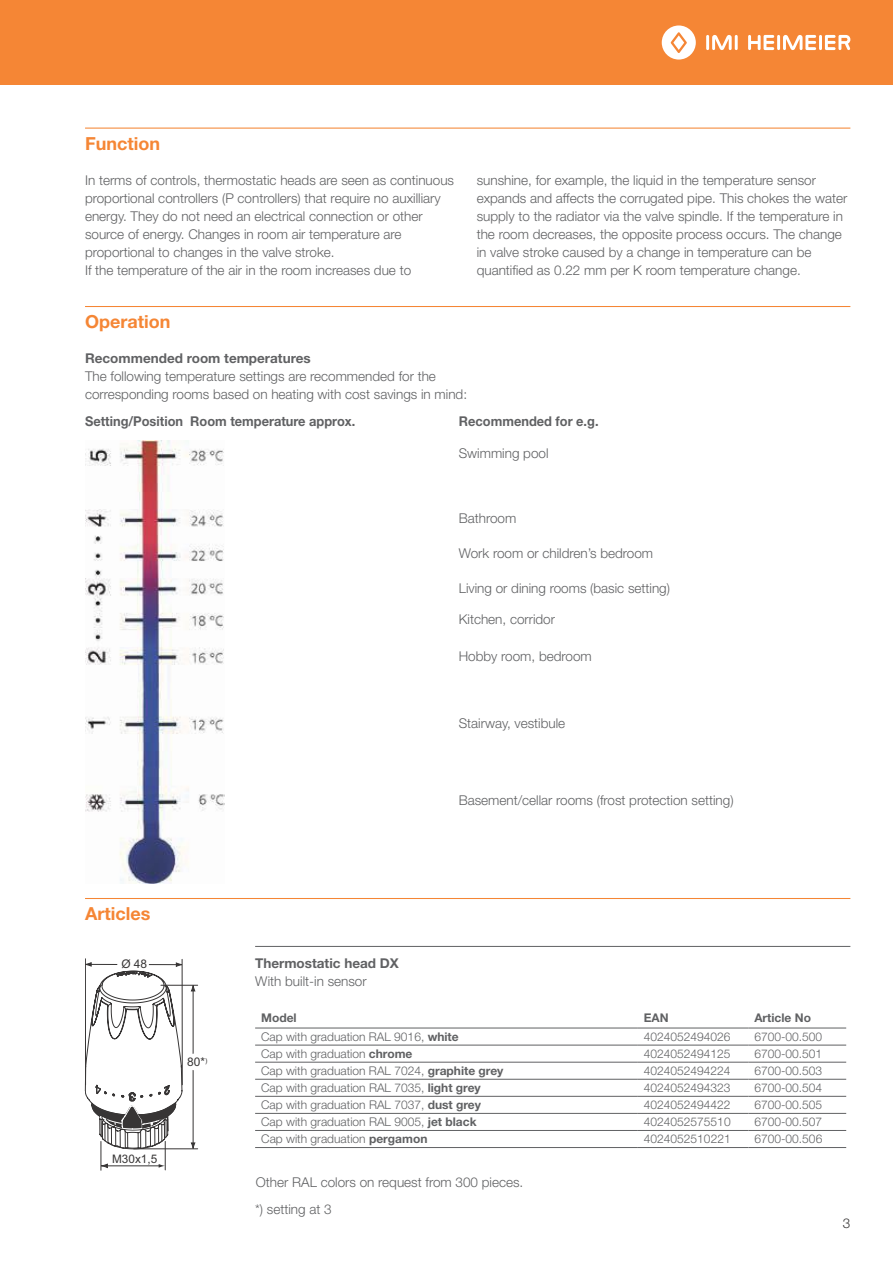
<style>
.page{position:relative;width:893px;height:1263px;background:#fff}
.page>*{position:absolute;margin:0;border:0;box-sizing:border-box;transform-origin:0 0}
.t1{font:700 18px "Helvetica Neue LT Std";color:#f58635}
.t2{font:300 13.5px/18px "Helvetica Neue LT Std";color:#606163}
.t3{font:700 13.5px "Helvetica Neue LT Std";color:#606163;scale:.95 1}
.t4{font:700 13.5px "Helvetica Neue LT Std";color:#606163}
.t5{font:300 13.5px "Helvetica Neue LT Std";color:#373535}
.t6{font:300 12px "Helvetica Neue LT Std";color:#606163}
.t7{font:700 12px "Helvetica Neue LT Std";color:#606163}
.t8{font:12px "Arial";color:#373535}
.t9{font:11.7px "Arial";color:#373535}
.s1{font-weight:700}
</style>
<div class="page">
<div style="left:0;top:0;width:893px;height:85px;background:#f58635"></div>
<hr style="left:706px;top:35px;width:3px;height:15px;background:#fff">
<hr style="left:735px;top:35px;width:3px;height:15px;background:#fff">
<svg style="left:712px;top:35px;width:20px;height:15px"></svg>
<svg style="left:662px;top:25px;width:34px;height:35px"></svg>
<hr style="left:777px;top:35px;width:3px;height:15px;background:#fff">
<svg style="left:748px;top:35px;width:26px;height:15px"></svg>
<hr style="left:819px;top:35px;width:3px;height:15px;background:#fff">
<svg style="left:783px;top:35px;width:33px;height:15px"></svg>
<svg style="left:825px;top:35px;width:25px;height:15px"></svg>
<hr style="left:85px;top:128px;width:765px;height:1px;background:#f58635">
<hr style="left:85px;top:306px;width:765px;height:1px;background:#f58635">
<hr style="left:85px;top:898px;width:765px;height:1px;background:#f58635">
<hr style="left:255px;top:946px;width:595px;height:1px;background:#606163">
<hr style="left:255px;top:1028px;width:383px;height:1px;background:#606163">
<hr style="left:638px;top:1028px;width:110px;height:1px;background:#606163">
<hr style="left:748px;top:1028px;width:98px;height:1px;background:#606163">
<hr style="left:255px;top:1045px;width:383px;height:1px;background:#606163">
<hr style="left:638px;top:1045px;width:110px;height:1px;background:#606163">
<hr style="left:748px;top:1045px;width:98px;height:1px;background:#606163">
<hr style="left:255px;top:1062px;width:383px;height:1px;background:#606163">
<hr style="left:638px;top:1062px;width:110px;height:1px;background:#606163">
<hr style="left:748px;top:1062px;width:98px;height:1px;background:#606163">
<hr style="left:255px;top:1079px;width:383px;height:1px;background:#606163">
<hr style="left:638px;top:1079px;width:110px;height:1px;background:#606163">
<hr style="left:748px;top:1079px;width:98px;height:1px;background:#606163">
<hr style="left:255px;top:1096px;width:383px;height:1px;background:#606163">
<hr style="left:638px;top:1096px;width:110px;height:1px;background:#606163">
<hr style="left:748px;top:1096px;width:98px;height:1px;background:#606163">
<hr style="left:255px;top:1113px;width:383px;height:1px;background:#606163">
<hr style="left:638px;top:1113px;width:110px;height:1px;background:#606163">
<hr style="left:748px;top:1113px;width:98px;height:1px;background:#606163">
<hr style="left:255px;top:1130px;width:383px;height:1px;background:#606163">
<hr style="left:255px;top:1147px;width:383px;height:1px;background:#606163">
<hr style="left:638px;top:1130px;width:110px;height:1px;background:#606163">
<hr style="left:638px;top:1147px;width:110px;height:1px;background:#606163">
<hr style="left:748px;top:1130px;width:98px;height:1px;background:#606163">
<hr style="left:748px;top:1147px;width:98px;height:1px;background:#606163">
<img style="left:85px;top:440px;width:139px;height:443px">
<hr style="left:85px;top:959px;width:1px;height:126px;background:#373535">
<hr style="left:182px;top:959px;width:1px;height:126px;background:#373535">
<hr style="left:161px;top:985px;width:37px;height:1px;background:#373535">
<hr style="left:134px;top:1148px;width:64px;height:1px;background:#373535">
<svg style="left:85px;top:962px;width:111px;height:208px"></svg>
<h1 class="t1" style="left:85px;top:132px;width:77px">Function</h1>
<p class="t2" style="left:85px;top:171px;width:371px">In terms of controls, thermostatic heads are seen as continuous proportional controllers (P controllers) that require no auxilliary energy. They do not need an electrical connection or other source of energy. Changes in room air temperature are proportional to changes in the valve stroke.<br>If the temperature of the air in the room increases due to</p>
<p class="t2" style="left:477px;top:171px;width:372px">sunshine, for example, the liquid in the temperature sensor expands and affects the corrugated pipe. This chokes the water supply to the radiator via the valve spindle. If the temperature in the room decreases, the opposite process occurs. The change in valve stroke caused by a change in temperature can be quantified as 0.22 mm per K room temperature change.</p>
<h1 class="t1" style="left:85px;top:311px;width:87px">Operation</h1>
<p class="t4" style="left:85px;top:350px;width:227px">Recommended room temperatures</p>
<p class="t2" style="left:85px;top:367px;width:384px">The following temperature settings are recommended for the corresponding rooms based on heating with cost savings in mind:</p>
<p class="t3" style="left:85px;top:413px;width:286px">Setting/Position Room temperature approx.</p>
<p class="t3" style="left:459px;top:413px;width:148px">Recommended for e.g.</p>
<p class="t2" style="left:459px;top:444px;width:91px">Swimming pool</p>
<p class="t2" style="left:459px;top:509px;width:59px">Bathroom</p>
<p class="t2" style="left:459px;top:544px;width:196px">Work room or children’s bedroom</p>
<p class="t2" style="left:459px;top:579px;width:213px">Living or dining rooms (basic setting)</p>
<p class="t2" style="left:459px;top:609px;width:98px">Kitchen, corridor</p>
<p class="t2" style="left:459px;top:647px;width:135px">Hobby room, bedroom</p>
<p class="t2" style="left:459px;top:714px;width:108px">Stairway, vestibule</p>
<h1 class="t1" style="left:85px;top:903px;width:67px">Articles</h1>
<p class="t8" style="left:121px;top:956px;width:27px">Ø 48</p>
<p class="t8" style="left:187px;top:1054px;width:22px">80*<sup>)</sup></p>
<p class="t9" style="left:112px;top:1151px;width:47px">M30x1,5</p>
<p class="t2" style="left:459px;top:791px;width:276px">Basement/cellar rooms (frost protection setting)</p>
<p class="t4" style="left:255px;top:955px;width:145px">Thermostatic head DX</p>
<p class="t2" style="left:255px;top:972px;width:113px">With built-in sensor</p>
<p class="t7" style="left:261px;top:1010px;width:37px">Model</p>
<p class="t7" style="left:644px;top:1010px;width:26px">EAN</p>
<p class="t7" style="left:754px;top:1010px;width:58px">Article No</p>
<p class="t6" style="left:261px;top:1029px;width:199px">Cap with graduation RAL 9016, <span class="s1">white</span></p>
<p class="t6" style="left:644px;top:1029px;width:88px">4024052494026</p>
<p class="t6" style="left:754px;top:1029px;width:69px">6700-00.500</p>
<p class="t6" style="left:261px;top:1046px;width:153px">Cap with graduation <span class="s1">chrome</span></p>
<p class="t6" style="left:644px;top:1046px;width:88px">4024052494125</p>
<p class="t6" style="left:754px;top:1046px;width:69px">6700-00.501</p>
<p class="t6" style="left:261px;top:1063px;width:244px">Cap with graduation RAL 7024, <span class="s1">graphite grey</span></p>
<p class="t6" style="left:644px;top:1063px;width:88px">4024052494224</p>
<p class="t6" style="left:754px;top:1063px;width:69px">6700-00.503</p>
<p class="t6" style="left:261px;top:1080px;width:221px">Cap with graduation RAL 7035, <span class="s1">light grey</span></p>
<p class="t6" style="left:644px;top:1080px;width:88px">4024052494323</p>
<p class="t6" style="left:754px;top:1080px;width:69px">6700-00.504</p>
<p class="t6" style="left:261px;top:1097px;width:221px">Cap with graduation RAL 7037, <span class="s1">dust grey</span></p>
<p class="t6" style="left:644px;top:1097px;width:88px">4024052494422</p>
<p class="t6" style="left:754px;top:1097px;width:69px">6700-00.505</p>
<p class="t6" style="left:261px;top:1114px;width:217px">Cap with graduation RAL 9005, <span class="s1">jet black</span></p>
<p class="t6" style="left:644px;top:1114px;width:88px">4024052575510</p>
<p class="t6" style="left:754px;top:1114px;width:69px">6700-00.507</p>
<p class="t6" style="left:261px;top:1132px;width:168px">Cap with graduation <span class="s1">pergamon</span></p>
<p class="t6" style="left:644px;top:1132px;width:88px">4024052510221</p>
<p class="t6" style="left:754px;top:1132px;width:69px">6700-00.506</p>
<p class="t2" style="left:255px;top:1168px;width:270px;line-height:26.5px">Other RAL colors on request from 300 pieces. *) setting at 3</p>
<p class="t5" style="left:843px;top:1215px;width:9px">3</p>
</div>
